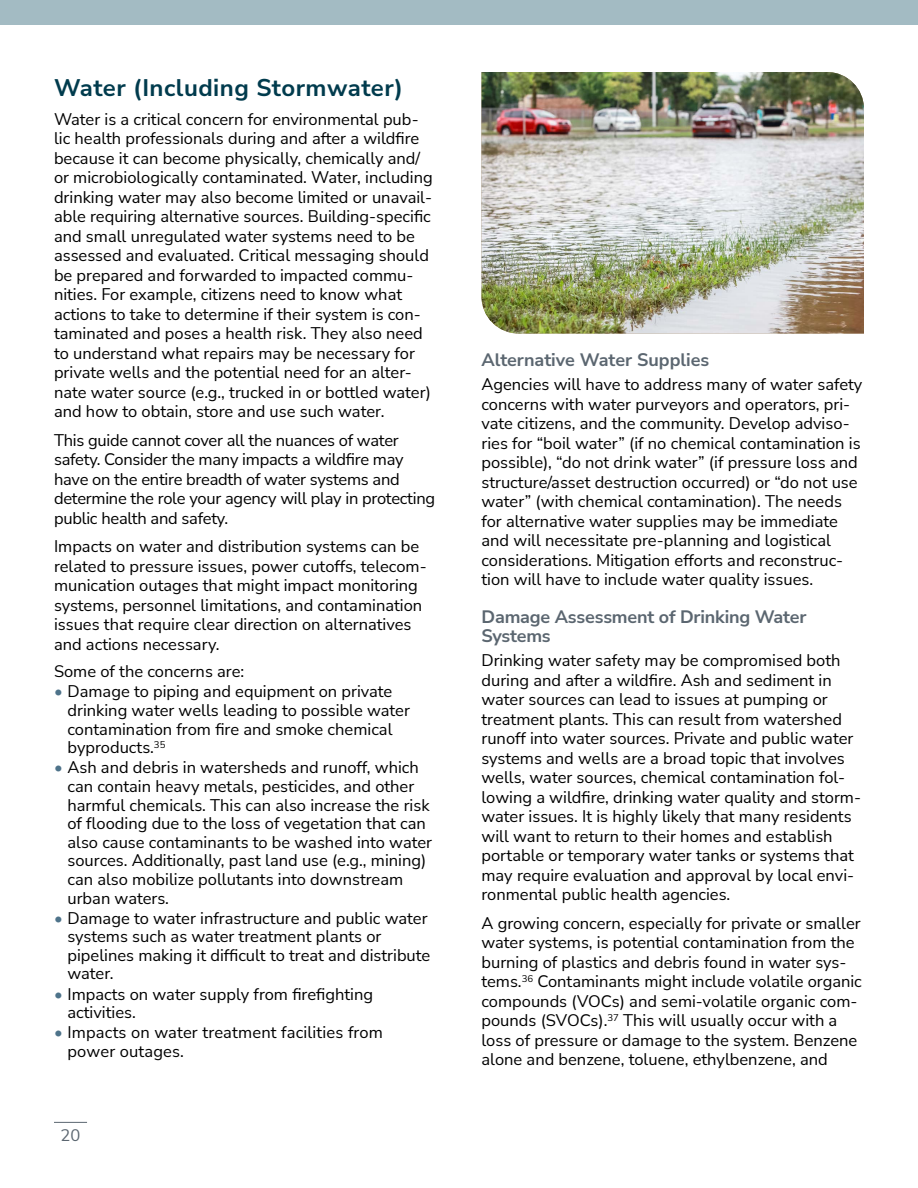
<style>
.page{position:relative;width:918px;height:1188px;background:#fff}
.page>*{position:absolute;margin:0;border:0;box-sizing:border-box;transform-origin:0 0}
.Heading_3_EH_Area{font:700 24px "Nunito Sans";letter-spacing:.02em;color:#003b4d}
.Heading_4{font:700 18px/19.4px "Nunito Sans";letter-spacing:-.01em;color:#5b6670}
.Normal_no_space_after{font:16.5px/19.5px "Nunito Sans";color:#000}
.t1{font:16.5px "Nunito Sans";color:#5b6670}
.s1{color:#4e738a}
</style>
<div class="page">
<div style="left:0;top:0;width:918px;height:25px;background:#a3bbc3"></div>
<img style="left:482px;top:72px;width:382px;height:262px">
<hr style="left:54px;top:1122px;width:33px;height:1px;background:#5b6670">
<p class="Heading_3_EH_Area" style="left:54px;top:71px;width:351px">Water (Including Stormwater)</p>
<p class="Normal_no_space_after" style="left:54px;top:109px;width:380px">Water is a critical concern for environmental pub&shy;lic health professionals during and after a wildfire because it can become physically, chemically and/ or microbiologically contaminated. Water, including drinking water may also become limited or unavail&shy;able requiring alternative sources. Building-specific and small unregulated water systems need to be assessed and evaluated. Critical messaging should be prepared and forwarded to impacted commu&shy;nities. For example, citizens need to know what actions to take to determine if their system is con&shy;taminated and poses a health risk. They also need to understand what repairs may be necessary for private wells and the potential need for an alter&shy;nate water source (e.g., trucked in or bottled water) and how to obtain, store and use such water.</p>
<p class="Normal_no_space_after" style="left:54px;top:430px;width:383px">This guide cannot cover all the nuances of water safety. Consider the many impacts a wildfire may have on the entire breadth of water systems and determine the role your agency will play in protecting public health and safety.</p>
<p class="Normal_no_space_after" style="left:54px;top:536px;width:374px">Impacts on water and distribution systems can be related to pressure issues, power cutoffs, telecom&shy;munication outages that might impact monitoring systems, personnel limitations, and contamination issues that require clear direction on alternatives and actions necessary.</p>
<p class="Normal_no_space_after" style="left:54px;top:661px;width:192px">Some of the concerns are:</p>
<p class="Normal_no_space_after" style="left:68px;top:682px;width:344px;line-height:18.6px;text-indent:-14px"><span class="s1">•</span> Damage to piping and equipment on private drinking water wells leading to possible water contamination from fire and smoke chemical byproducts.<sup>35</sup></p>
<p class="Normal_no_space_after" style="left:68px;top:758px;width:366px;line-height:18.6px;text-indent:-14px"><span class="s1">•</span> Ash and debris in watersheds and runoff, which can contain heavy metals, pesticides, and other harmful chemicals. This can also increase the risk of flooding due to the loss of vegetation that can also cause contaminants to be washed into water sources. Additionally, past land use (e.g., mining) can also mobilize pollutants into downstream urban waters.</p>
<p class="Normal_no_space_after" style="left:68px;top:908px;width:364px;line-height:18.6px;text-indent:-14px"><span class="s1">•</span> Damage to water infrastructure and public water systems such as water treatment plants or pipelines making it difficult to treat and distribute water.</p>
<p class="Normal_no_space_after" style="left:68px;top:984px;width:307px;line-height:18.6px;text-indent:-14px"><span class="s1">•</span> Impacts on water supply from firefighting activities.</p>
<p class="Normal_no_space_after" style="left:68px;top:1023px;width:317px;line-height:18.6px;text-indent:-14px"><span class="s1">•</span> Impacts on water treatment facilities from power outages.</p>
<p class="t1" style="left:61px;top:1124px;width:21px">20</p>
<p class="Heading_4" style="left:482px;top:350px;width:229px">Alternative Water Supplies</p>
<p class="Normal_no_space_after" style="left:482px;top:374px;width:382px">Agencies will have to address many of water safety concerns with water purveyors and operators, pri&shy;vate citizens, and the community. Develop adviso&shy;ries for “boil water” (if no chemical contamination is possible), “do not drink water” (if pressure loss and structure/asset destruction occurred) or “do not use water” (with chemical contamination). The needs for alternative water supplies may be immediate and will necessitate pre-planning and logistical considerations. Mitigation efforts and reconstruc&shy;tion will have to include water quality issues.</p>
<p class="Heading_4" style="left:482px;top:606px;width:327px">Damage Assessment of Drinking Water<br>Systems</p>
<p class="Normal_no_space_after" style="left:482px;top:650px;width:381px">Drinking water safety may be compromised both during and after a wildfire. Ash and sediment in water sources can lead to issues at pumping or treatment plants. This can result from watershed runoff into water sources. Private and public water systems and wells are a broad topic that involves wells, water sources, chemical contamination fol&shy;lowing a wildfire, drinking water quality and storm&shy;water issues. It is highly likely that many residents will want to return to their homes and establish portable or temporary water tanks or systems that may require evaluation and approval by local envi&shy;ronmental public health agencies.</p>
<p class="Normal_no_space_after" style="left:482px;top:912px;width:382px">A growing concern, especially for private or smaller water systems, is potential contamination from the burning of plastics and debris found in water sys&shy;tems.<sup>36</sup> Contaminants might include volatile organic compounds (VOCs) and semi-volatile organic com&shy;pounds (SVOCs).<sup>37</sup> This will usually occur with a loss of pressure or damage to the system. Benzene alone and benzene, toluene, ethylbenzene, and</p>
</div>
